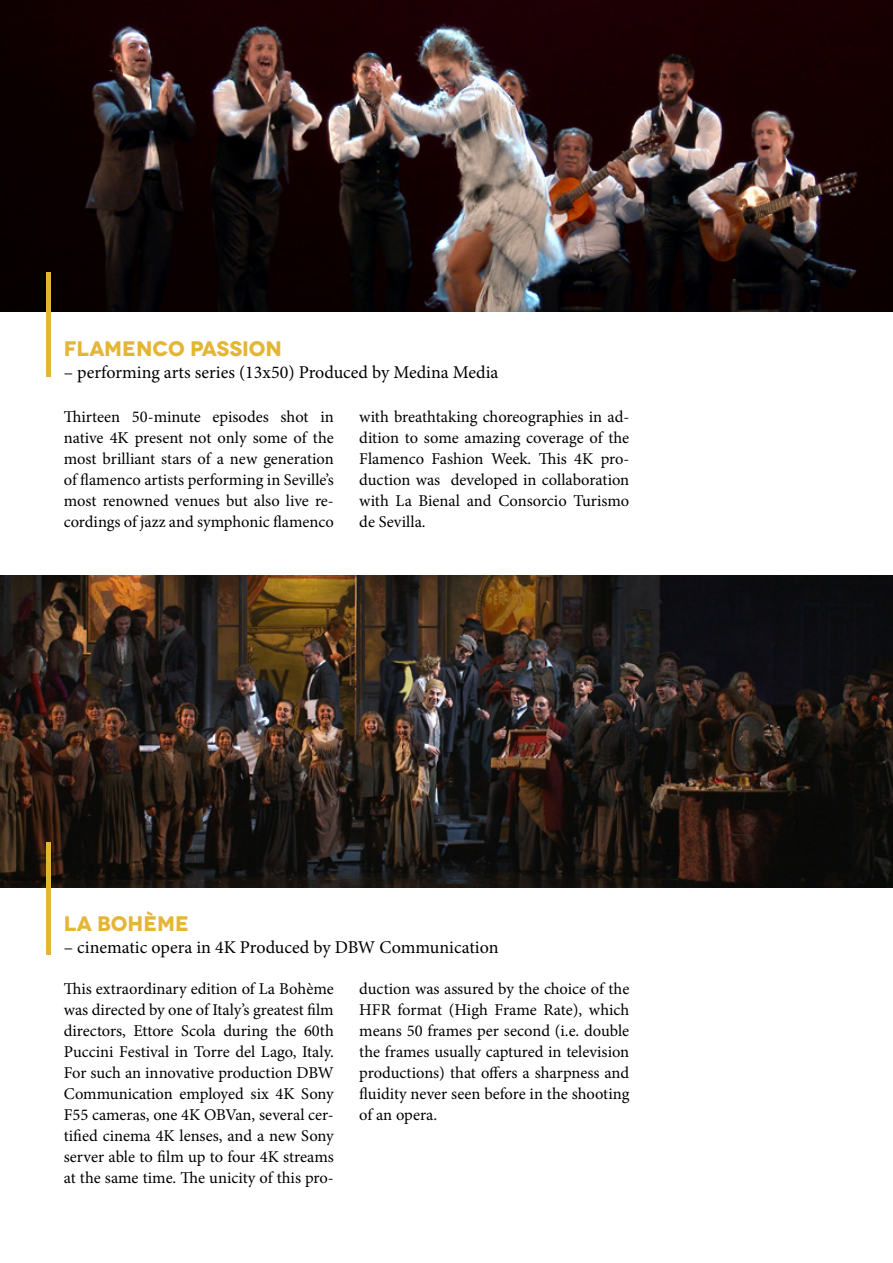
<style>
.page{position:relative;width:893px;height:1263px;background:#fff}
.page>*{position:absolute;margin:0;border:0;box-sizing:border-box;transform-origin:0 0}
.t1{font:700 21px "Novecentowide";color:#e4b536}
.t2{font:18px "Minion Pro";color:#000}
.t3{font:16.5px/21px "Minion Pro";color:#000;text-align:justify}
</style>
<div class="page">
<img style="left:0;top:575px;width:893px;height:312px">
<hr style="left:47px;top:842px;width:4px;height:112px;background:#e5b436">
<img style="left:0;top:0;width:893px;height:312px">
<hr style="left:47px;top:272px;width:4px;height:105px;background:#e5b436">
<p class="t1" style="left:64px;top:336px;width:220px">FLAMENCO PASSION</p>
<p class="t2" style="left:64px;top:360px;width:436px">– performing arts series (13x50) Produced by Medina Media</p>
<p class="t3" style="left:64px;top:406px;width:272px">Thirteen 50-minute episodes shot in native 4K present not only some of the most brilliant stars of a new generation of flamenco artists performing in Seville’s most renowned venues but also live re&shy;cordings of jazz and symphonic flamenco</p>
<p class="t3" style="left:359px;top:406px;width:272px">with breathtaking choreographies in ad&shy;dition to some amazing coverage of the Flamenco Fashion Week. This 4K pro&shy;duction was developed in collaboration with La Bienal and Consorcio Turismo de Sevilla.</p>
<p class="t1" style="left:64px;top:911px;width:127px">LA BOHÈME</p>
<p class="t2" style="left:64px;top:935px;width:436px">– cinematic opera in 4K Produced by DBW Communication</p>
<p class="t3" style="left:64px;top:978px;width:272px">This extraordinary edition of La Bohème was directed by one of Italy’s greatest film directors, Ettore Scola during the 60th Puccini Festival in Torre del Lago, Italy.<br>For such an innovative production DBW Communication employed six 4K Sony F55 cameras, one 4K OBVan, several cer&shy;tified cinema 4K lenses, and a new Sony server able to film up to four 4K streams at the same time. The unicity of this pro-</p>
<p class="t3" style="left:359px;top:978px;width:272px">duction was assured by the choice of the HFR format (High Frame Rate), which means 50 frames per second (i.e. double the frames usually captured in television productions) that offers a sharpness and fluidity never seen before in the shooting of an opera.</p>
</div>
